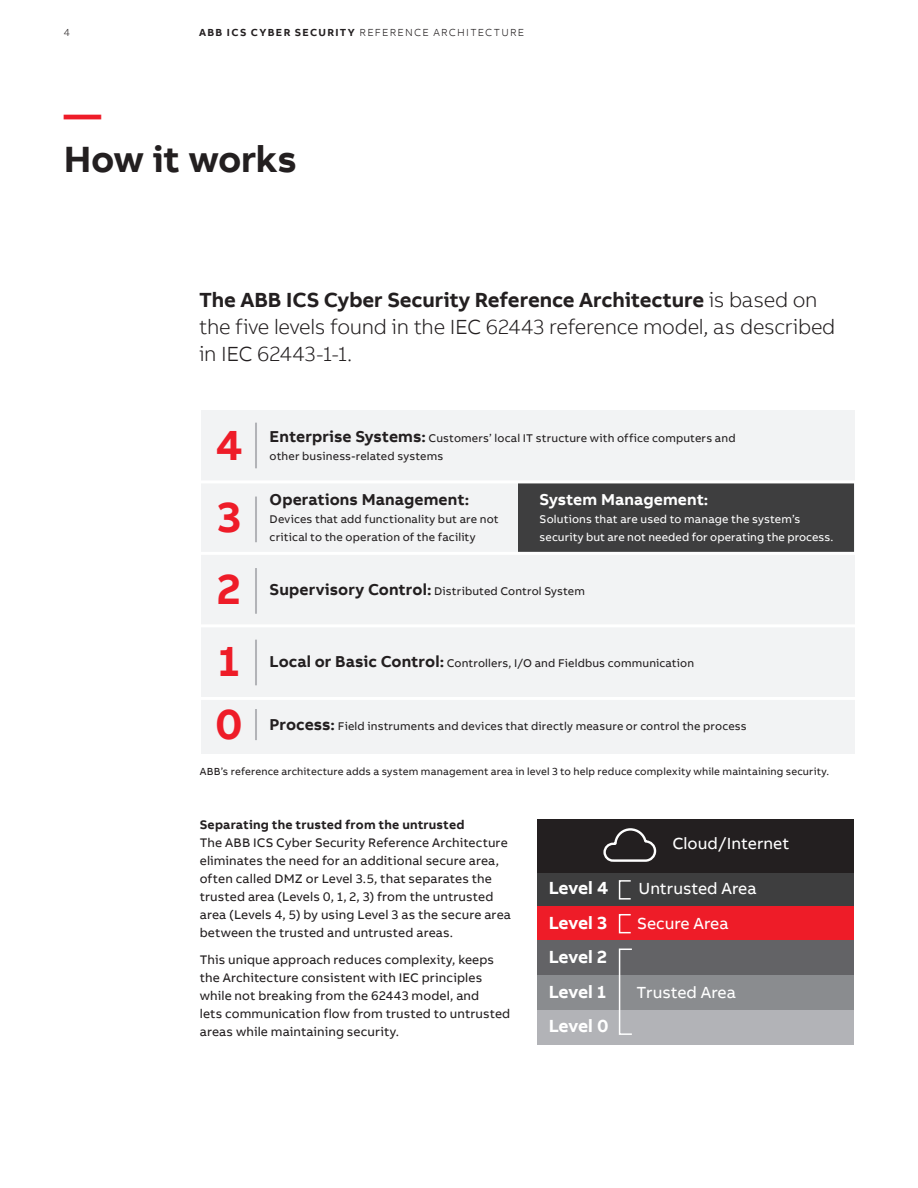
<style>
.page{position:relative;width:918px;height:1188px;background:#fff}
.page>*{position:absolute;margin:0;border:0;box-sizing:border-box;transform-origin:0 0}
.Copytext_8_5pt_12pt{font:700 43.2px "AB Bvoice";color:#ee1c28}
.Headline_L_25pt_30pt{font:700 37.5px "AB Bvoice";letter-spacing:-.015em;color:#231f20}
.Headline_L_25pt_30pt-2{font:700 37.5px "AB Bvoice";color:#ee1c28}
.Copytext_8_5pt_12pt-2{font:300 21px/27px "AB Bvoice";letter-spacing:-.015em;color:#231f20}
.t1{font:700 18px "AB Bvoice";letter-spacing:-.015em;color:#fff}
.t2{font:16.5px "AB Bvoice";color:#fff}
.Copytext_8_5pt_12pt-3{font:700 16.2px "AB Bvoice";letter-spacing:.005em;color:#231f20}
.Copytext_8_5pt_12pt-4{font:700 16.2px "AB Bvoice";letter-spacing:.005em;color:#fff}
.Copytext_8_5pt_12pt-5{font:12.75px/18px "AB Bvoice";letter-spacing:.01em;color:#231f20}
.Copytext_8_5pt_12pt-6{font:700 12.75px "AB Bvoice";letter-spacing:.015em;color:#231f20}
.Copytext_8_5pt_12pt-7{font:11.55px/18px "AB Bvoice";letter-spacing:.015em;color:#231f20}
.Copytext_8_5pt_12pt-8{font:11.55px "AB Bvoice";letter-spacing:.01em;color:#fff}
.Copytext_8_5pt_12pt-9{font:10.5px "AB Bvoice";letter-spacing:.015em;color:#231f20}
.Header_Information_7{font:300 10.5px "AB Bvoice";letter-spacing:.12em;color:#231f20}
.Page_Number_Left_7pt{font:300 10.5px "AB Bvoice";color:#231f20}
.s1{font-weight:700}
.s2{font-weight:700;font-size:16.2px}
</style>
<div class="page">
<div style="left:201px;top:410px;width:653px;height:344px;background:#f2f3f4"></div>
<hr style="left:255px;top:423px;width:2px;height:45px;background:#b2b3b7">
<hr style="left:255px;top:497px;width:2px;height:45px;background:#b2b3b7">
<hr style="left:255px;top:568px;width:2px;height:46px;background:#b2b3b7">
<hr style="left:255px;top:640px;width:2px;height:45px;background:#b2b3b7">
<hr style="left:255px;top:709px;width:2px;height:31px;background:#b2b3b7">
<div style="left:538px;top:819px;width:316px;height:54px;background:#231f20"></div>
<div style="left:538px;top:873px;width:316px;height:34px;background:#3e3e3f"></div>
<div style="left:538px;top:906px;width:316px;height:34px;background:#ee1c28"></div>
<div style="left:538px;top:940px;width:316px;height:35px;background:#636366"></div>
<div style="left:538px;top:975px;width:316px;height:35px;background:#8a8c8f"></div>
<div style="left:538px;top:1010px;width:316px;height:35px;background:#b2b3b7"></div>
<div style="left:619px;top:949px;width:14px;height:86px;border:2px solid #fff"></div>
<div style="left:619px;top:914px;width:12px;height:19px;border:2px solid #fff"></div>
<div style="left:518px;top:482px;width:336px;height:72px;background:#3e3e3f"></div>
<hr style="left:193px;top:480px;width:666px;height:3px;background:#fff">
<hr style="left:193px;top:552px;width:666px;height:3px;background:#fff">
<hr style="left:193px;top:624px;width:666px;height:3px;background:#fff">
<hr style="left:193px;top:697px;width:666px;height:3px;background:#fff">
<div style="left:619px;top:880px;width:12px;height:20px;border:2px solid #fff"></div>
<svg style="left:603px;top:828px;width:54px;height:34px"></svg>
<p class="Page_Number_Left_7pt" style="left:64px;top:26px;width:8px">4</p>
<p class="Header_Information_7" style="left:199px;top:26px;width:327px"><span class="s1">ABB ICS CYBER SECURITY</span> REFERENCE ARCHITECTURE</p>
<p class="Headline_L_25pt_30pt-2" style="left:64px;top:90px;width:39px">—</p>
<p class="Headline_L_25pt_30pt" style="left:64px;top:135px;width:235px">How it works</p>
<p class="Copytext_8_5pt_12pt-2" style="left:199px;top:286px;width:638px"><span class="s1">The ABB ICS Cyber Security Reference Architecture</span> is based on the five levels found in the IEC 62443 reference model, as described in IEC 62443-1-1.</p>
<p class="Copytext_8_5pt_12pt" style="left:216px;top:418px;width:28px">4</p>
<p class="Copytext_8_5pt_12pt" style="left:217px;top:490px;width:25px">3</p>
<p class="Copytext_8_5pt_12pt" style="left:217px;top:562px;width:25px">2</p>
<p class="Copytext_8_5pt_12pt-7" style="left:270px;top:429px;width:467px"><span class="s2">Enterprise Systems:</span> Customers’ local IT structure with office computers and other business-related systems</p>
<p class="Copytext_8_5pt_12pt-3" style="left:270px;top:489px;width:201px">Operations Management:</p>
<p class="Copytext_8_5pt_12pt-4" style="left:540px;top:489px;width:170px">System Management:</p>
<p class="Copytext_8_5pt_12pt-7" style="left:270px;top:510px;width:230px">Devices that add functionality but are not</p>
<p class="Copytext_8_5pt_12pt-8" style="left:540px;top:512px;width:262px">Solutions that are used to manage the system’s</p>
<p class="Copytext_8_5pt_12pt-7" style="left:270px;top:528px;width:207px">critical to the operation of the facility</p>
<p class="Copytext_8_5pt_12pt-8" style="left:540px;top:530px;width:295px">security but are not needed for operating the process.</p>
<p class="Copytext_8_5pt_12pt-7" style="left:270px;top:582px;width:317px"><span class="s2">Supervisory Control:</span> Distributed Control System</p>
<p class="Copytext_8_5pt_12pt" style="left:218px;top:634px;width:23px">1</p>
<p class="Copytext_8_5pt_12pt" style="left:215px;top:697px;width:29px">0</p>
<p class="Copytext_8_5pt_12pt-7" style="left:270px;top:654px;width:426px"><span class="s2">Local or Basic Control:</span> Controllers, I/O and Fieldbus communication</p>
<p class="Copytext_8_5pt_12pt-7" style="left:270px;top:717px;width:479px"><span class="s2">Process:</span> Field instruments and devices that directly measure or control the process</p>
<p class="Copytext_8_5pt_12pt-9" style="left:200px;top:765px;width:631px">ABB’s reference architecture adds a system management area in level 3 to help reduce complexity while maintaining security.</p>
<p class="Copytext_8_5pt_12pt-6" style="left:200px;top:816px;width:266px">Separating the trusted from the untrusted</p>
<p class="Copytext_8_5pt_12pt-5" style="left:200px;top:834px;width:313px">The ABB ICS Cyber Security Reference Architecture eliminates the need for an additional secure area, often called DMZ or Level 3.5, that separates the trusted area (Levels 0, 1, 2, 3) from the untrusted area (Levels 4, 5) by using Level 3 as the secure area between the trusted and untrusted areas.</p>
<p class="Copytext_8_5pt_12pt-5" style="left:200px;top:951px;width:312px">This unique approach reduces complexity, keeps the Architecture consistent with IEC principles while not breaking from the 62443 model, and<br>lets communication flow from trusted to untrusted areas while maintaining security.</p>
<p class="t2" style="left:672px;top:834px;width:118px">Cloud/Internet</p>
<p class="t1" style="left:549px;top:877px;width:61px">Level 4</p>
<p class="t2" style="left:639px;top:879px;width:120px">Untrusted Area</p>
<p class="t1" style="left:549px;top:911px;width:60px">Level 3</p>
<p class="t2" style="left:637px;top:913px;width:93px">Secure Area</p>
<p class="t1" style="left:549px;top:946px;width:60px">Level 2</p>
<p class="t1" style="left:549px;top:980px;width:59px">Level 1</p>
<p class="t2" style="left:637px;top:982px;width:101px">Trusted Area</p>
<p class="t1" style="left:549px;top:1015px;width:61px">Level 0</p>
</div>
